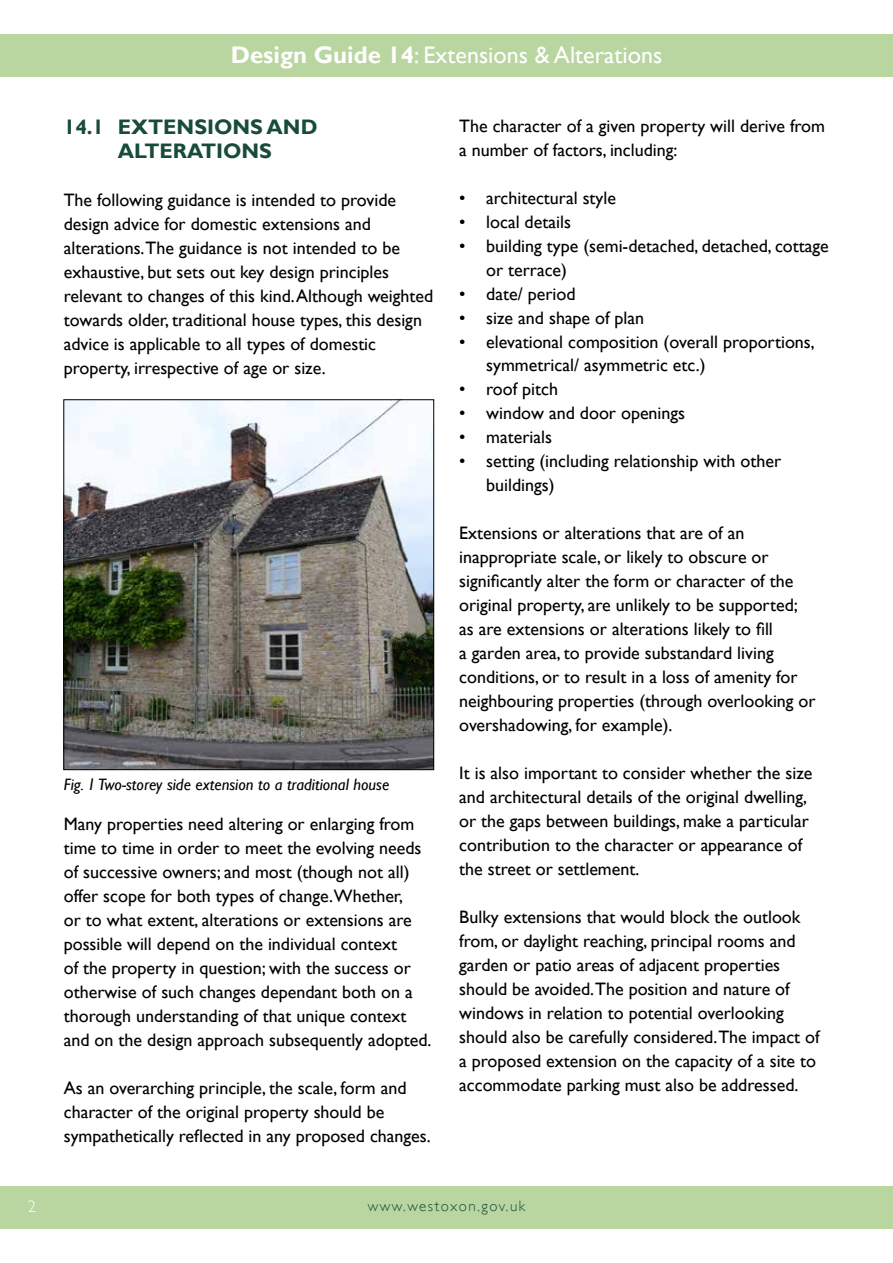
<style>
.page{position:relative;width:893px;height:1263px;background:#fff}
.page>*{position:absolute;margin:0;border:0;box-sizing:border-box;transform-origin:0 0}
.t1{font:24px "Gill Sans";color:#fff}
.t2{font:700 21px/24px "Gill Sans";color:#174c38;text-align:center}
.t3{font:18px/24px "Gill Sans";color:#000}
.t4{font:italic 16.5px "Gill Sans";color:#000}
.t5{font:300 16.5px "Gill Sans";color:#fff}
.t6{font:300 15px "Gill Sans";letter-spacing:.1em;color:#174c38}
.s1{font-weight:700}
</style>
<div class="page">
<div style="left:0;top:1186px;width:893px;height:43px;background:#b9d5a0"></div>
<div style="left:0;top:34px;width:893px;height:43px;background:#b9d5a0"></div>
<img style="left:65px;top:401px;width:367px;height:367px">
<div style="left:63px;top:399px;width:371px;height:371px;border:1px solid #000"></div>
<h1 class="t1" style="left:231px;top:41px;width:433px"><span class="s1">Design Guide 14</span>: Extensions &amp; Alterations</h1>
<p class="t2" style="left:64px;top:115px;width:255px">14.1 EXTENSIONS AND<br>ALTERATIONS</p>
<p class="t3" style="left:64px;top:188px;width:371px">The following guidance is intended to provide design advice for domestic extensions and alterations.The guidance is not intended to be exhaustive, but sets out key design principles relevant to changes of this kind. Although weighted towards older, traditional house types, this design advice is applicable to all types of domestic property, irrespective of age or size.</p>
<p class="t4" style="left:64px;top:774px;width:327px">Fig. 1 Two-storey side extension to a traditional house</p>
<p class="t3" style="left:64px;top:812px;width:369px">Many properties need altering or enlarging from time to time in order to meet the evolving needs of successive owners; and most (though not all) offer scope for both types of change.Whether,<br>or to what extent, alterations or extensions are possible will depend on the individual context<br>of the property in question; with the success or otherwise of such changes dependant both on a thorough understanding of that unique context and on the design approach subsequently adopted.</p>
<p class="t3" style="left:64px;top:1076px;width:368px">As an overarching principle, the scale, form and character of the original property should be sympathetically reflected in any proposed changes.</p>
<p class="t3" style="left:459px;top:114px;width:367px">The character of a given property will derive from a number of factors, including:</p>
<p class="t3" style="left:459px;top:186px;width:158px">• architectural style</p>
<p class="t3" style="left:459px;top:210px;width:113px">• local details</p>
<p class="t3" style="left:486px;top:234px;width:344px;text-indent:-27px">• building type (semi-detached, detached, cottage or terrace)</p>
<p class="t3" style="left:459px;top:282px;width:118px">• date/ period</p>
<p class="t3" style="left:459px;top:306px;width:186px">• size and shape of plan</p>
<p class="t3" style="left:486px;top:330px;width:330px;text-indent:-27px">• elevational composition (overall proportions, symmetrical/ asymmetric etc.)</p>
<p class="t3" style="left:459px;top:378px;width:100px">• roof pitch</p>
<p class="t3" style="left:459px;top:402px;width:227px">• window and door openings</p>
<p class="t3" style="left:459px;top:426px;width:94px">• materials</p>
<p class="t3" style="left:486px;top:450px;width:296px;text-indent:-27px">• setting (including relationship with other buildings)</p>
<p class="t3" style="left:459px;top:522px;width:358px">Extensions or alterations that are of an inappropriate scale, or likely to obscure or significantly alter the form or character of the original property, are unlikely to be supported; as are extensions or alterations likely to fill<br>a garden area, to provide substandard living conditions, or to result in a loss of amenity for neighbouring properties (through overlooking or overshadowing, for example).</p>
<p class="t3" style="left:459px;top:762px;width:355px">It is also important to consider whether the size and architectural details of the original dwelling, or the gaps between buildings, make a particular contribution to the character or appearance of the street or settlement.</p>
<p class="t3" style="left:459px;top:906px;width:362px">Bulky extensions that would block the outlook from, or daylight reaching, principal rooms and garden or patio areas of adjacent properties should be avoided.The position and nature of windows in relation to potential overlooking should also be carefully considered.The impact of a proposed extension on the capacity of a site to accommodate parking must also be addressed.</p>
<p class="t5" style="left:28px;top:1197px;width:10px">2</p>
<p class="t6" style="left:368px;top:1197px;width:159px">www.westoxon.gov.uk</p>
</div>
